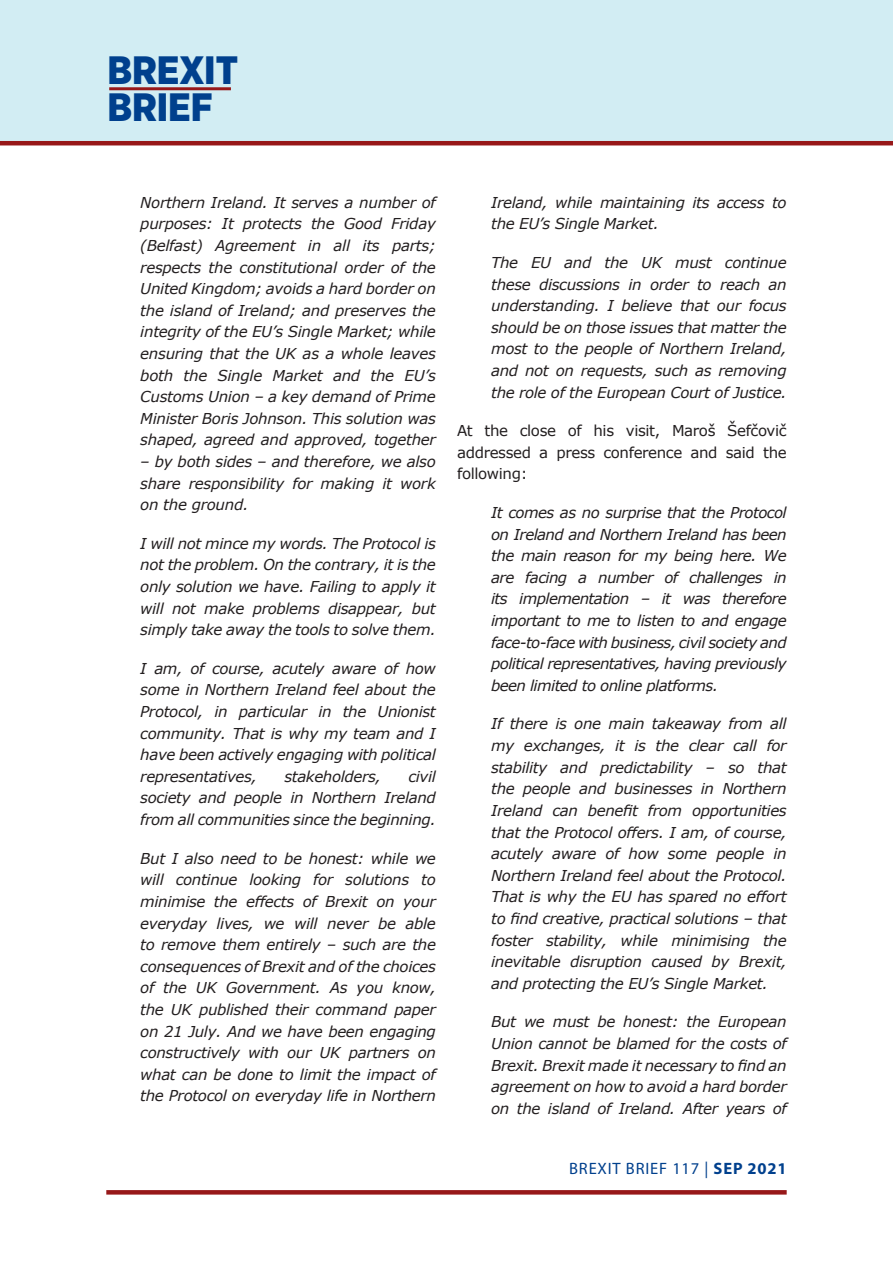
<style>
.page{position:relative;width:893px;height:1263px;background:#fff}
.page>*{position:absolute;margin:0;border:0;box-sizing:border-box;transform-origin:0 0}
.t1{font:900 39.6px/37.5px "Gotham Narrow";color:#00408d}
.t2{font:16.5px "Myriad Pro";letter-spacing:.05em;color:#00408d}
.t3{font:italic 15px/21.6px "Verdana";letter-spacing:-.025em;color:#231f20;text-align:justify}
.t4{font:15px/21.6px "Verdana";letter-spacing:-.025em;color:#231f20;text-align:justify}
.s1{font-weight:700}
</style>
<div class="page">
<div style="left:0;top:0;width:893px;height:142px;background:#d2edf3"></div>
<hr style="left:0;top:141px;width:893px;height:4px;background:#971819">
<hr style="left:109px;top:87px;width:122px;height:3px;background:#971819">
<svg style="left:106px;top:1190px;width:681px;height:4px;background:#991d1e"></svg>
<h1 class="t1" style="left:107px;top:51px;width:132px">BREXIT<br>BRIEF</h1>
<p class="t3" style="left:140px;top:191px;width:297px">Northern Ireland. It serves a number of purposes: It protects the Good Friday (Belfast) Agreement in all its parts; respects the constitutional order of the United Kingdom; avoids a hard border on the island of Ireland; and preserves the integrity of the EU’s Single Market; while ensuring that the UK as a whole leaves both the Single Market and the EU’s Customs Union – a key demand of Prime Minister Boris Johnson. This solution was shaped, agreed and approved, together</p>
<p class="t3" style="left:140px;top:451px;width:297px">– by both sides – and therefore, we also share responsibility for making it work on the ground.</p>
<p class="t3" style="left:140px;top:532px;width:297px">I will not mince my words. The Protocol is not the problem. On the contrary, it is the only solution we have. Failing to apply it will not make problems disappear, but simply take away the tools to solve them.</p>
<p class="t3" style="left:140px;top:657px;width:297px">I am, of course, acutely aware of how some in Northern Ireland feel about the Protocol, in particular in the Unionist community. That is why my team and I have been actively engaging with political representatives,</p>
<p class="t3" style="left:140px;top:765px;width:297px;text-indent:268px">civil society and people in Northern Ireland from all communities since the beginning.</p>
<p class="t3" style="left:140px;top:847px;width:297px">But I also need to be honest: while we will continue looking for solutions to minimise the effects of Brexit on your everyday lives, we will never be able to remove them entirely – such are the consequences of Brexit and of the choices of the UK Government. As you know, the UK published their command paper on 21 July. And we have been engaging constructively with our UK partners on what can be done to limit the impact of the Protocol on everyday life in Northern</p>
<p class="t3" style="left:284px;top:765px;width:98px">stakeholders,</p>
<p class="t3" style="left:491px;top:191px;width:297px">Ireland, while maintaining its access to the EU’s Single Market.</p>
<p class="t3" style="left:491px;top:252px;width:297px">The EU and the UK must continue these discussions in order to reach an understanding. I believe that our focus should be on those issues that matter the most to the people of Northern Ireland, and not on requests, such as removing the role of the European Court of Justice.</p>
<p class="t4" style="left:457px;top:420px;width:331px">At the close of his visit, Maroš Šefčovič addressed a press conference and said the following:</p>
<p class="t3" style="left:491px;top:502px;width:297px">It comes as no surprise that the Protocol on Ireland and Northern Ireland has been the main reason for my being here. We are facing a number of challenges in its implementation – it was therefore important to me to listen to and engage face-to-face with business, civil society and political representatives, having previously been limited to online platforms.</p>
<p class="t3" style="left:491px;top:713px;width:297px">If there is one main takeaway from all my exchanges, it is the clear call for stability and predictability – so that the people and businesses in Northern Ireland can benefit from opportunities that the Protocol offers. I am, of course, acutely aware of how some people in Northern Ireland feel about the Protocol.<br>That is why the EU has spared no effort to find creative, practical solutions – that foster stability, while minimising the inevitable disruption caused by Brexit, and protecting the EU’s Single Market.</p>
<p class="t3" style="left:491px;top:1011px;width:297px">But we must be honest: the European Union cannot be blamed for the costs of Brexit. Brexit made it necessary to find an agreement on how to avoid a hard border on the island of Ireland. After years of</p>
<p class="t2" style="left:569px;top:1158px;width:219px">BREXIT BRIEF 117 | <span class="s1">SEP 2021</span></p>
</div>
